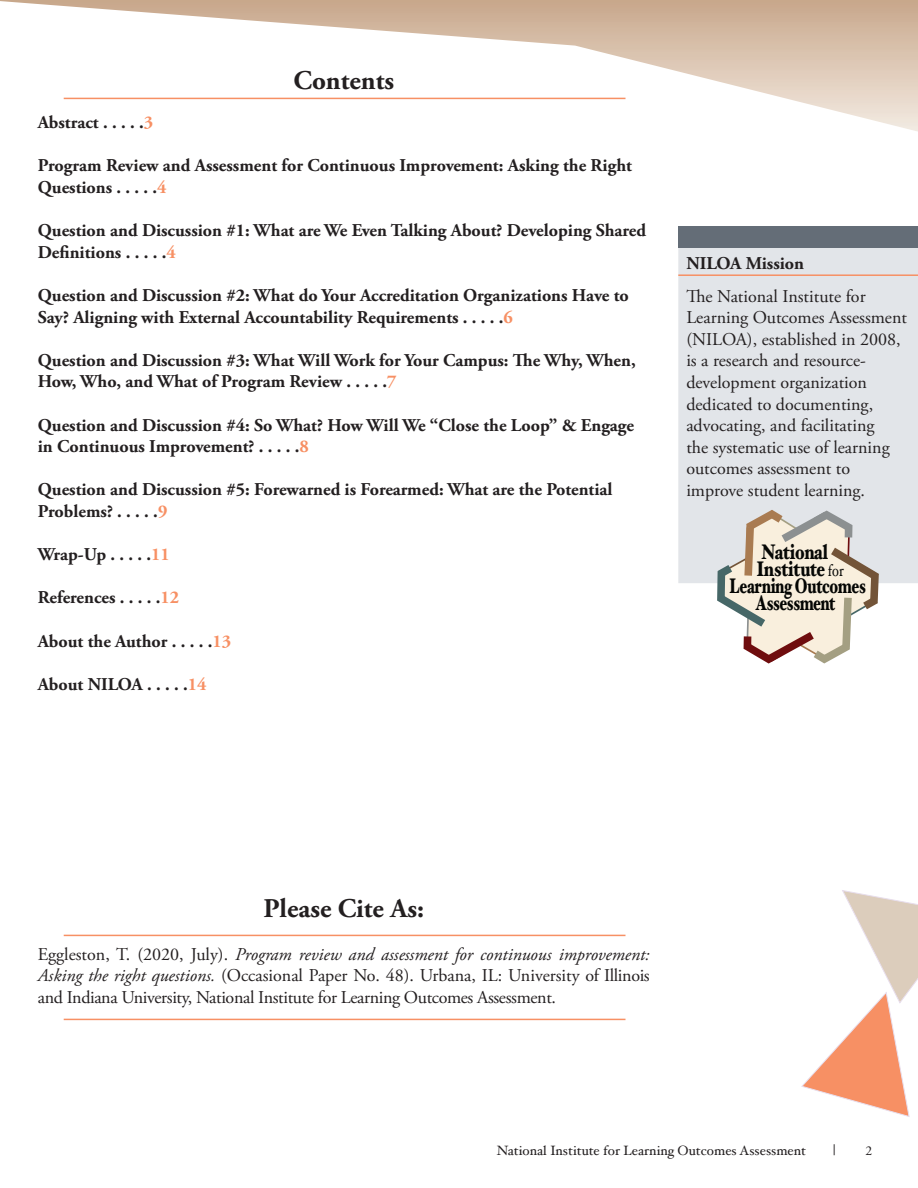
<style>
.page{position:relative;width:918px;height:1188px;background:#fff}
.page>*{position:absolute;margin:0;border:0;box-sizing:border-box;transform-origin:0 0}
.t1{font:700 27px "Adobe Garamond Pro";color:#231f20}
.t2{font:900 21.15px/34.2px "Hoefler Text";letter-spacing:-.02em;color:#040503;scale:.69 1}
.t3{font:900 21.15px "Hoefler Text";letter-spacing:-.02em;color:#040503;scale:.7 1}
.t4{font:900 21.15px "Hoefler Text";letter-spacing:-.015em;color:#060705;scale:.77 1}
.t5{font:700 18px/21.6px "Adobe Garamond Pro";color:#231f20}
.t6{font:18px/21.6px "Adobe Garamond Pro";color:#231f20;text-align:justify}
.t7{font:15px "Hoefler Text";color:#231f20}
.t8{font:13.5px "Hoefler Text";color:#231f20}
.t9{font:13.5px "Adobe Garamond Pro";color:#231f20}
.s1{color:#f79064}
.s2{color:#060705}
.s3{font-weight:400;font-size:16.65px;color:#060705}
.s4{font-style:italic}
</style>
<div class="page">
<svg style="left:0;top:0;width:918px;height:132px"></svg>
<div style="left:678px;top:248px;width:240px;height:335px;background:#e2e5e9"></div>
<div style="left:678px;top:226px;width:240px;height:22px;background:#646d77"></div>
<svg style="left:801px;top:890px;width:117px;height:227px"></svg>
<hr style="left:64px;top:98px;width:561px;height:1px;background:#f79064">
<hr style="left:64px;top:935px;width:561px;height:1px;background:#f79064">
<hr style="left:64px;top:1019px;width:561px;height:1px;background:#f79064">
<hr style="left:678px;top:274px;width:240px;height:2px;background:#f79064">
<svg style="left:717px;top:510px;width:162px;height:154px"></svg>
<h1 class="t1" style="left:293px;top:64px;width:102px">Contents</h1>
<p class="t5" style="left:38px;top:112px;width:117px">Abstract . . . . .<span class="s1">3</span></p>
<p class="t5" style="left:38px;top:155px;width:596px">Program Review and Assessment for Continuous Improvement: Asking the Right<br>Questions . . . . .<span class="s1">4</span></p>
<p class="t5" style="left:38px;top:220px;width:610px">Question and Discussion #1: What are We Even Talking About? Developing Shared<br>Definitions . . . . .<span class="s1">4</span></p>
<p class="t5" style="left:38px;top:285px;width:593px">Question and Discussion #2: What do Your Accreditation Organizations Have to<br>Say? Aligning with External Accountability Requirements . . . . .<span class="s1">6</span></p>
<p class="t5" style="left:38px;top:350px;width:599px">Question and Discussion #3: What Will Work for Your Campus: The Why, When,<br>How, Who, and What of Program Review . . . . .<span class="s1">7</span></p>
<p class="t5" style="left:38px;top:414px;width:598px">Question and Discussion #4: So What? How Will We “Close the Loop” &amp; Engage in Continuous Improvement? . . . . .<span class="s1">8</span></p>
<p class="t5" style="left:38px;top:479px;width:576px">Question and Discussion #5: Forewarned is Forearmed: What are the Potential<br>Problems? . . . . .<span class="s1">9</span></p>
<p class="t5" style="left:38px;top:544px;width:134px">Wrap-Up . . . . .<span class="s1">11</span></p>
<p class="t5" style="left:38px;top:587px;width:143px">References . . . . .<span class="s1">12</span></p>
<p class="t5" style="left:38px;top:630px;width:195px">About the Author . . . . .<span class="s1">13</span></p>
<p class="t5" style="left:38px;top:674px;width:170px">About NILOA . . . . .<span class="s1">14</span></p>
<p class="t5" style="left:686px;top:253px;width:119px">NILOA Mission</p>
<p class="t6" style="left:686px;top:286px;width:222px;text-align:left">The National Institute for<br>Learning Outcomes Assessment (NILOA), established in 2008, is a research and resource&shy;development organization dedicated to documenting, advocating, and facilitating<br>the systematic use of learning outcomes assessment to improve student learning.</p>
<p class="t4" style="left:761px;top:540px;width:88px">National</p>
<p class="t3" style="left:729px;top:573px;width:197px">Learning Outcomes</p>
<p class="t2" style="left:756px;top:551px;width:130px"><span class="s2">Institute</span> <span class="s3">for<br></span>Assessment</p>
<h1 class="t1" style="left:264px;top:892px;width:162px">Please Cite As:</h1>
<p class="t6" style="left:38px;top:944px;width:614px">Eggleston, T. (2020, July). <span class="s4">Program review and assessment for continuous improvement:<br>Asking the right questions.</span> (Occasional Paper No. 48). Urbana, IL: University of Illinois and Indiana University, National Institute for Learning Outcomes Assessment.</p>
<p class="t8" style="left:497px;top:1143px;width:311px">National Institute for Learning Outcomes Assessment</p>
<p class="t7" style="left:833px;top:1141px;width:4px">|</p>
<p class="t9" style="left:866px;top:1143px;width:8px">2</p>
</div>
